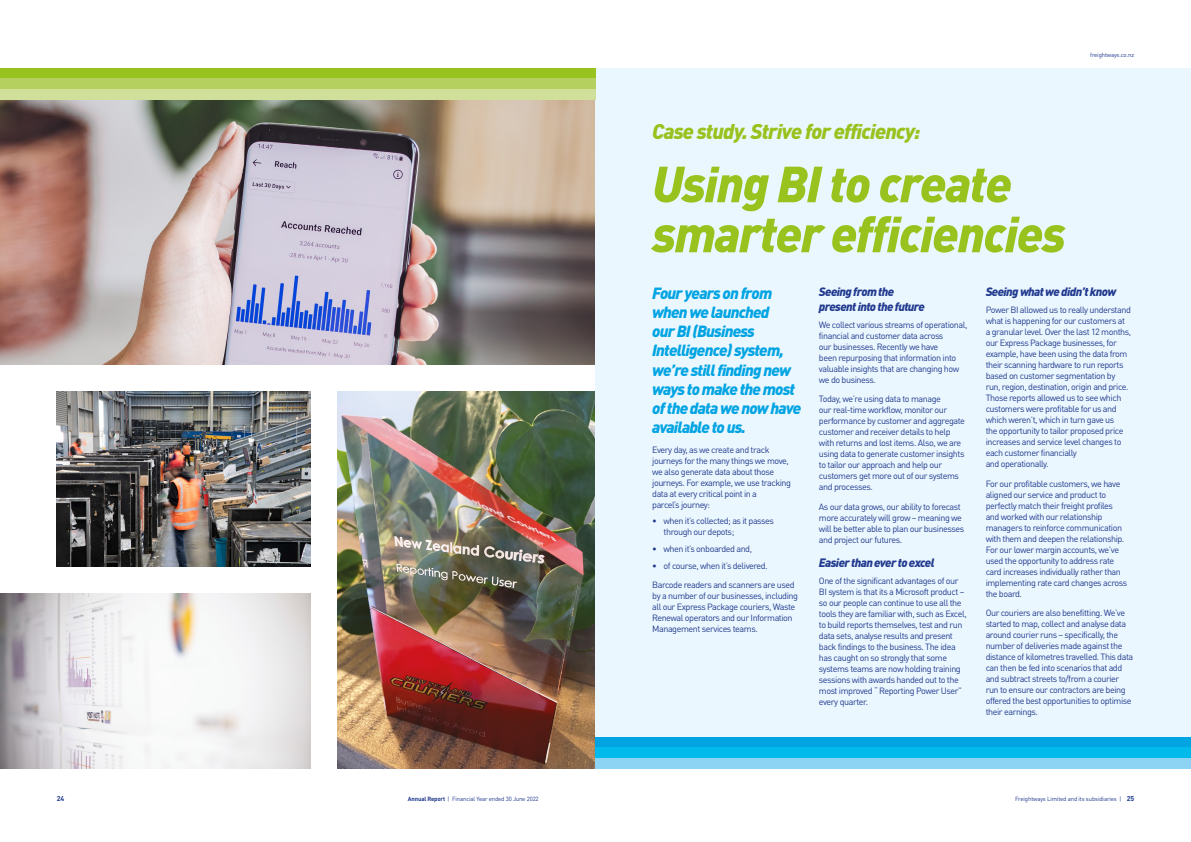
<style>
.page{position:relative;width:1191px;height:842px;background:#fff}
.page>*{position:absolute;margin:0;border:0;box-sizing:border-box;transform-origin:0 0}
.t1{font:italic 900 50px/50px "DIN Pro";letter-spacing:-.03em;color:#98c21d}
.t2{font:italic 900 21px "DIN Pro";letter-spacing:-.04em;color:#98c21d}
.t3{font:italic 900 16px/19.2px "DIN Pro";letter-spacing:-.05em;color:#00a4e3}
.t4{font:italic 900 12px/15.6px "DIN Pro";letter-spacing:-.05em;color:#213a8f}
.t5{font:9px/11px "DIN Pro";letter-spacing:-.05em;color:#213a8f}
.t6{font:700 7px "DIN Pro";color:#213a8f}
.t7{font:6px "DIN Pro";letter-spacing:-.025em;color:#213a8f}
.s1{font-weight:700;font-size:7px}
.s2{font-weight:700}
</style>
<div class="page">
<img style="left:57px;top:391px;width:254px;height:175px">
<img style="left:0;top:593px;width:311px;height:175px">
<img style="left:338px;top:391px;width:257px;height:377px">
<img style="left:0;top:99px;width:595px;height:265px">
<div style="left:595px;top:68px;width:596px;height:700px;background:#ebf7fe"></div>
<div style="left:0;top:68px;width:595px;height:10px;background:#98c21d"></div>
<div style="left:0;top:78px;width:595px;height:11px;background:#b6d05f"></div>
<div style="left:0;top:89px;width:595px;height:10px;background:#d0e09b"></div>
<div style="left:595px;top:737px;width:596px;height:10px;background:#00a4e3"></div>
<div style="left:595px;top:747px;width:596px;height:11px;background:#00baec"></div>
<div style="left:595px;top:758px;width:596px;height:10px;background:#8dd3f4"></div>
<p class="t7" style="left:1090px;top:50px;width:45px">freightways.co.nz</p>
<h2 class="t2" style="left:652px;top:113px;width:270px">Case study. Strive for efficiency:</h2>
<h1 class="t1" style="left:652px;top:153px;width:415px">Using BI to create smarter efficiencies</h1>
<h3 class="t3" style="left:652px;top:281px;width:151px">Four years on from when we launched<br>our BI (Business<br>Intelligence) system, we’re still finding new ways to make the most of the data we now have available to us.</h3>
<p class="t5" style="left:652px;top:443px;width:140px">Every day, as we create and track journeys for the many things we move, we also generate data about those journeys. For example, we use tracking data at every critical point in a<br>parcel’s journey:</p>
<p class="t5" style="left:663px;top:515px;width:112px;text-indent:-11px">• when it’s collected; as it passes through our depots;</p>
<p class="t5" style="left:652px;top:542px;width:101px">• when it’s onboarded and,</p>
<p class="t5" style="left:652px;top:555px;width:144px;line-height:19.5px">• of course, when it’s delivered.<br>Barcode readers and scanners are used</p>
<p class="t5" style="left:652px;top:589px;width:147px">by a number of our businesses, including all our Express Package couriers, Waste Renewal operators and our Information Management services teams.</p>
<h3 class="t4" style="left:819px;top:282px;width:107px">Seeing from the present into the future</h3>
<p class="t5" style="left:819px;top:318px;width:150px">We collect various streams of operational, financial and customer data across<br>our businesses. Recently we have<br>been repurposing that information into valuable insights that are changing how we do business.</p>
<p class="t5" style="left:819px;top:393px;width:148px">Today, we’re using data to manage<br>our real-time workflow, monitor our performance by customer and aggregate customer and receiver details to help with returns and lost items. Also, we are using data to generate customer insights to tailor our approach and help our customers get more out of our systems and processes.</p>
<p class="t5" style="left:819px;top:500px;width:147px">As our data grows, our ability to forecast more accurately will grow – meaning we will be better able to plan our businesses and project our futures.</p>
<h3 class="t4" style="left:819px;top:553px;width:117px">Easier than ever to excel</h3>
<p class="t5" style="left:819px;top:574px;width:149px">One of the significant advantages of our BI system is that its a Microsoft product – so our people can continue to use all the tools they are familiar with, such as Excel, to build reports themselves, test and run data sets, analyse results and present back findings to the business. The idea has caught on so strongly that some systems teams are now holding training sessions with awards handed out to the most improved “ Reporting Power User” every quarter.</p>
<h3 class="t4" style="left:985px;top:283px;width:132px">Seeing what we didn’t know</h3>
<p class="t5" style="left:985px;top:303px;width:147px">Power BI allowed us to really understand what is happening for our customers at a granular level. Over the last 12 months, our Express Package businesses, for example, have been using the data from their scanning hardware to run reports based on customer segmentation by run, region, destination, origin and price.<br>Those reports allowed us to see which customers were profitable for us and which weren’t, which in turn gave us<br>the opportunity to tailor proposed price increases and service level changes to each customer financially<br>and operationally.</p>
<p class="t5" style="left:985px;top:477px;width:143px">For our profitable customers, we have aligned our service and product to perfectly match their freight profiles and worked with our relationship managers to reinforce communication with them and deepen the relationship.<br>For our lower margin accounts, we’ve used the opportunity to address rate card increases individually rather than implementing rate card changes across the board.</p>
<p class="t5" style="left:985px;top:606px;width:149px">Our couriers are also benefitting. We’ve started to map, collect and analyse data around courier runs – specifically, the number of deliveries made against the distance of kilometres travelled. This data can then be fed into scenarios that add and subtract streets to/from a courier run to ensure our contractors are being offered the best opportunities to optimise their earnings.</p>
<p class="t6" style="left:57px;top:793px;width:9px">24</p>
<p class="t7" style="left:1015px;top:794px;width:121px">Freightways Limited and its subsidiaries | <span class="s1">25</span></p>
<p class="t7" style="left:408px;top:794px;width:132px"><span class="s2">Annual Report</span> | Financial Year ended 30 June 2022</p>
</div>
